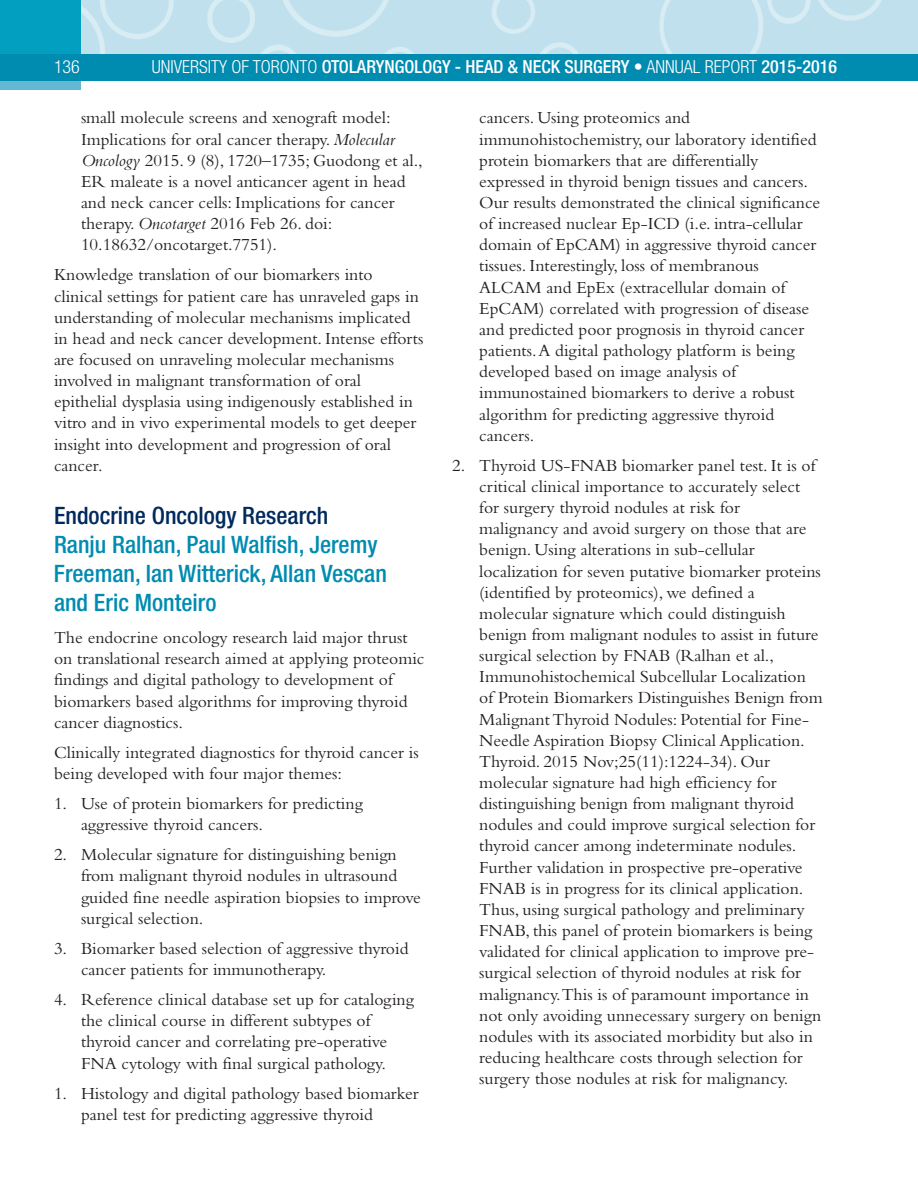
<style>
.page{position:relative;width:918px;height:1188px;background:#fff}
.page>*{position:absolute;margin:0;border:0;box-sizing:border-box;transform-origin:0 0}
.t1{font:500 condensed 24px/28.8px "Helvetica Neue LT Std";color:#008bb1}
.t2{font:500 condensed 24px "Helvetica Neue LT Std";color:#00295d}
.t3{font:500 condensed 18px "Helvetica Neue LT Std";color:#fff}
.t4{font:300 condensed 18px "Helvetica Neue LT Std";color:#fff}
.t5{font:17.7px/21.1px "Bembo";color:#231f20}
.s1{font-weight:300}
.s2{font-style:italic}
</style>
<div class="page">
<img style="left:81px;top:0;width:837px;height:54px">
<div style="left:0;top:0;width:81px;height:68px;background:#029fc0"></div>
<div style="left:0;top:67px;width:81px;height:23px;background:#63b8d3"></div>
<div style="left:0;top:54px;width:918px;height:27px;background:#008bb1"></div>
<p class="t4" style="left:54px;top:60px;width:27px">136</p>
<p class="t3" style="left:152px;top:60px;width:687px"><span class="s1">UNIVERSITY OF TORONTO</span> OTOLARYNGOLOGY - HEAD &amp; NECK SURGERY <span class="s1">• ANNUAL REPORT</span> 2015-2016</p>
<p class="t5" style="left:81px;top:109px;width:343px">small molecule screens and xenograft model:<br>Implications for oral cancer therapy. <span class="s2">Molecular Oncology</span> 2015. 9 (8), 1720–1735; Guodong et al., ER maleate is a novel anticancer agent in head and neck cancer cells: Implications for cancer therapy. <span class="s2">Oncotarget</span> 2016 Feb 26. doi:<br>10.18632/oncotarget.7751).</p>
<p class="t5" style="left:54px;top:266px;width:371px">Knowledge translation of our biomarkers into clinical settings for patient care has unraveled gaps in understanding of molecular mechanisms implicated in head and neck cancer development. Intense efforts are focused on unraveling molecular mechanisms involved in malignant transformation of oral epithelial dysplasia using indigenously established in vitro and in vivo experimental models to get deeper insight into development and progression of oral cancer.</p>
<h1 class="t2" style="left:54px;top:507px;width:276px">Endocrine Oncology Research</h1>
<h1 class="t1" style="left:54px;top:532px;width:334px">Ranju Ralhan, Paul Walfish, Jeremy<br>Freeman, Ian Witterick, Allan Vescan and Eric Monteiro</h1>
<p class="t5" style="left:54px;top:629px;width:372px">The endocrine oncology research laid major thrust on translational research aimed at applying proteomic findings and digital pathology to development of biomarkers based algorithms for improving thyroid cancer diagnostics.</p>
<p class="t5" style="left:54px;top:743px;width:366px">Clinically integrated diagnostics for thyroid cancer is being developed with four major themes:</p>
<p class="t5" style="left:81px;top:795px;width:283px;text-indent:-27px">1. Use of protein biomarkers for predicting aggressive thyroid cancers.</p>
<p class="t5" style="left:81px;top:846px;width:341px;text-indent:-27px">2. Molecular signature for distinguishing benign from malignant thyroid nodules in ultrasound guided fine needle aspiration biopsies to improve surgical selection.</p>
<p class="t5" style="left:81px;top:940px;width:329px;text-indent:-27px">3. Biomarker based selection of aggressive thyroid cancer patients for immunotherapy.</p>
<p class="t5" style="left:81px;top:991px;width:335px;text-indent:-27px">4. Reference clinical database set up for cataloging the clinical course in different subtypes of thyroid cancer and correlating pre-operative FNA cytology with final surgical pathology.</p>
<p class="t5" style="left:81px;top:1084px;width:339px;text-indent:-27px">1. Histology and digital pathology based biomarker panel test for predicting aggressive thyroid</p>
<p class="t5" style="left:479px;top:109px;width:342px">cancers. Using proteomics and immunohistochemistry, our laboratory identified protein biomarkers that are differentially expressed in thyroid benign tissues and cancers.<br>Our results demonstrated the clinical significance of increased nuclear Ep-ICD (i.e. intra-cellular domain of EpCAM) in aggressive thyroid cancer tissues. Interestingly, loss of membranous ALCAM and EpEx (extracellular domain of EpCAM) correlated with progression of disease and predicted poor prognosis in thyroid cancer patients.A digital pathology platform is being developed based on image analysis of immunostained biomarkers to derive a robust algorithm for predicting aggressive thyroid cancers.</p>
<p class="t5" style="left:479px;top:456px;width:345px;text-indent:-27px">2. Thyroid US-FNAB biomarker panel test. It is of critical clinical importance to accurately select for surgery thyroid nodules at risk for malignancy and avoid surgery on those that are benign. Using alterations in sub-cellular localization for seven putative biomarker proteins (identified by proteomics), we defined a molecular signature which could distinguish benign from malignant nodules to assist in future surgical selection by FNAB (Ralhan et al., Immunohistochemical Subcellular Localization of Protein Biomarkers Distinguishes Benign from MalignantThyroid Nodules: Potential for Fine-Needle Aspiration Biopsy Clinical Application.<br>Thyroid. 2015 Nov;25(11):1224-34). Our molecular signature had high efficiency for distinguishing benign from malignant thyroid nodules and could improve surgical selection for thyroid cancer among indeterminate nodules.<br>Further validation in prospective pre-operative FNAB is in progress for its clinical application.<br>Thus, using surgical pathology and preliminary FNAB, this panel of protein biomarkers is being validated for clinical application to improve pre&shy;surgical selection of thyroid nodules at risk for malignancy.This is of paramount importance in not only avoiding unnecessary surgery on benign nodules with its associated morbidity but also in reducing healthcare costs through selection for surgery those nodules at risk for malignancy.</p>
</div>
